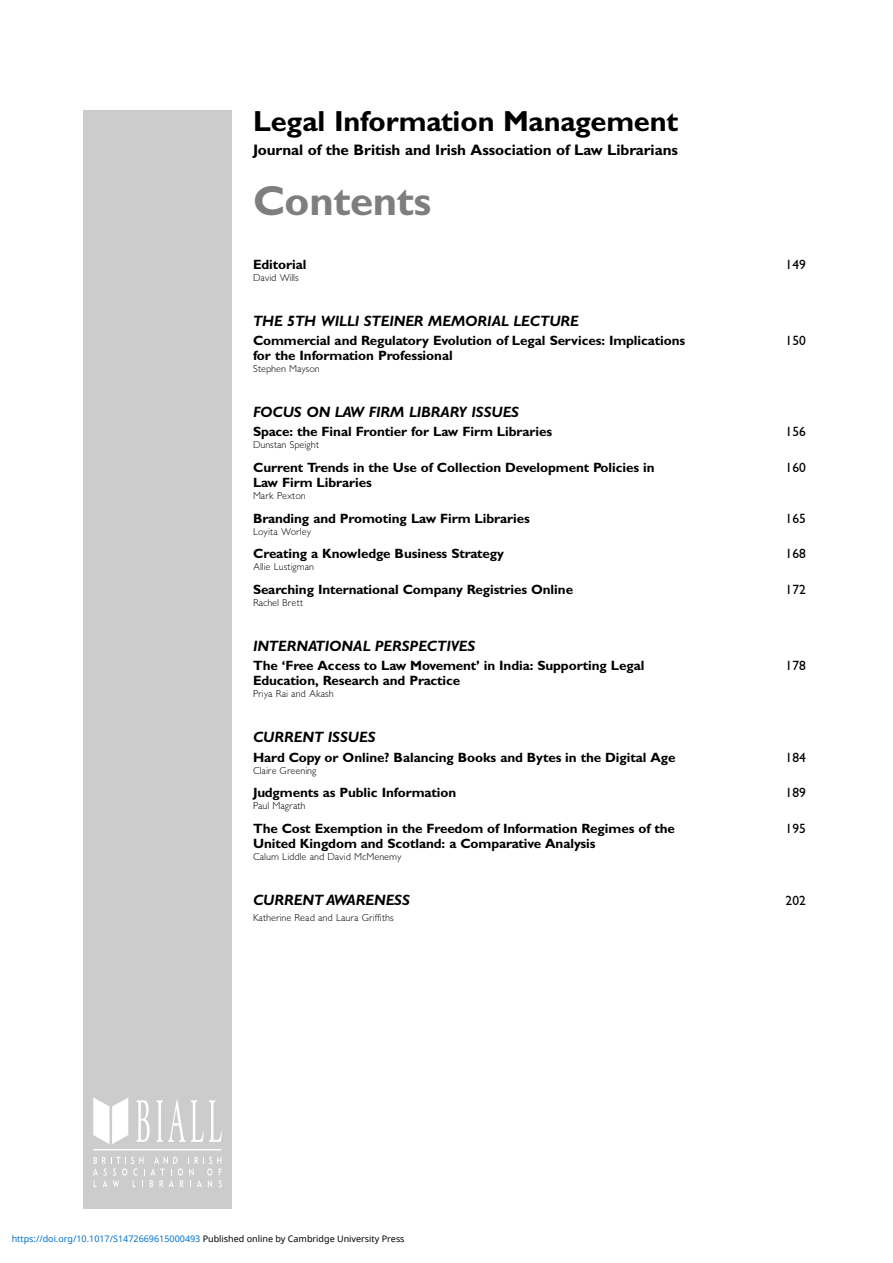
<style>
.page{position:relative;width:893px;height:1263px;background:#fff}
.page>*{position:absolute;margin:0;border:0;box-sizing:border-box;transform-origin:0 0}
.t1{font:42px "Adv T Tdd 0 b 0455.B";color:#7e7e7e}
.t2{font:29.1px "Adv T Tdd 0 b 0455.B";color:#000}
.t3{font:15.3px "Adv T Tdd 0 b 0455.B";color:#000}
.t4{font:15px "Adv TT842 fe 310.BI";color:#000}
.t5{font:13.5px/15px "Adv T Tdd 0 b 0455.B";color:#000}
.t6{font:13.5px "Adv TT96740 c 24";color:#000}
.t7{font:10.5px "Adv C1240";color:#000}
.t8{font:9px "Noto Sans";color:#0172cf}
.s1{font-style:inherit}
.s2{color:#000}
</style>
<div class="page">
<div style="left:83px;top:111px;width:149px;height:1097px;background:#ccc"></div>
<svg style="left:93px;top:1097px;width:35px;height:47px"></svg>
<svg style="left:136px;top:1100px;width:14px;height:42px"></svg>
<svg style="left:156px;top:1100px;width:66px;height:42px"></svg>
<hr style="left:93px;top:1149px;width:128px;height:1px;background:#fff">
<svg style="left:93px;top:1156px;width:129px;height:31px"></svg>
<p class="t2" style="left:253px;top:111px;width:426px">Legal Information Management</p>
<p class="t3" style="left:253px;top:144px;width:426px">Journal of the British and Irish Association of Law Librarians</p>
<p class="t1" style="left:253px;top:186px;width:179px">Contents</p>
<p class="t5" style="left:253px;top:258px;width:55px">Editorial</p>
<p class="t6" style="left:786px;top:260px;width:22px">149</p>
<p class="t7" style="left:253px;top:274px;width:47px">David Wills</p>
<p class="t4" style="left:253px;top:315px;width:327px">THE 5TH WILLI STEINER MEMORIAL LECTURE</p>
<p class="t5" style="left:253px;top:335px;width:433px">Commercial and Regulatory Evolution of Legal Services: Implications for the Information Professional</p>
<p class="t6" style="left:786px;top:336px;width:22px">150</p>
<p class="t7" style="left:253px;top:365px;width:68px">Stephen Mayson</p>
<p class="t4" style="left:253px;top:406px;width:268px">FOCUS ON LAW FIRM LIBRARY ISSUES</p>
<p class="t5" style="left:253px;top:426px;width:300px">Space: the Final Frontier for Law Firm Libraries</p>
<p class="t6" style="left:786px;top:427px;width:22px">156</p>
<p class="t7" style="left:253px;top:441px;width:68px">Dunstan Speight</p>
<p class="t5" style="left:253px;top:461px;width:403px">Current Trends in the Use of Collection Development Policies in<br>Law Firm Libraries</p>
<p class="t6" style="left:786px;top:463px;width:22px">160</p>
<p class="t7" style="left:253px;top:492px;width:54px">Mark Pexton</p>
<p class="t5" style="left:253px;top:512px;width:278px">Branding and Promoting Law Firm Libraries</p>
<p class="t6" style="left:786px;top:513px;width:22px">165</p>
<p class="t7" style="left:253px;top:528px;width:60px">Loyita Worley</p>
<p class="t5" style="left:253px;top:548px;width:252px">Creating a Knowledge Business Strategy</p>
<p class="t6" style="left:786px;top:549px;width:22px">168</p>
<p class="t7" style="left:253px;top:563px;width:63px">Allie Lustigman</p>
<p class="t5" style="left:253px;top:584px;width:321px">Searching International Company Registries Online</p>
<p class="t6" style="left:786px;top:585px;width:22px">172</p>
<p class="t7" style="left:253px;top:599px;width:52px">Rachel Brett</p>
<p class="t4" style="left:253px;top:640px;width:224px">INTERNATIONAL PERSPECTIVES</p>
<p class="t5" style="left:253px;top:660px;width:393px">The <span class="s1">‘</span>Free Access to Law Movement<span class="s1">’</span> in India: Supporting Legal<br>Education, Research and Practice</p>
<p class="t6" style="left:786px;top:661px;width:22px">178</p>
<p class="t7" style="left:253px;top:690px;width:82px">Priya Rai and Akash</p>
<p class="t4" style="left:253px;top:732px;width:124px">CURRENT ISSUES</p>
<p class="t5" style="left:253px;top:751px;width:424px">Hard Copy or Online? Balancing Books and Bytes in the Digital Age</p>
<p class="t6" style="left:786px;top:752px;width:22px">184</p>
<p class="t7" style="left:253px;top:767px;width:65px">Claire Greening</p>
<p class="t5" style="left:253px;top:787px;width:205px">Judgments as Public Information</p>
<p class="t6" style="left:786px;top:788px;width:22px">189</p>
<p class="t7" style="left:253px;top:802px;width:54px">Paul Magrath</p>
<p class="t5" style="left:253px;top:822px;width:423px">The Cost Exemption in the Freedom of Information Regimes of the<br>United Kingdom and Scotland: a Comparative Analysis</p>
<p class="t6" style="left:786px;top:824px;width:22px">195</p>
<p class="t7" style="left:253px;top:853px;width:150px">Calum Liddle and David McMenemy</p>
<p class="t4" style="left:253px;top:894px;width:158px">CURRENT AWARENESS</p>
<p class="t6" style="left:786px;top:895px;width:22px">202</p>
<p class="t7" style="left:253px;top:914px;width:142px">Katherine Read and Laura Griffiths</p>
<p class="t8" style="left:12px;top:1232px;width:394px">https://doi.org/10.1017/S1472669615000493 <span class="s2">Published online by Cambridge University Press</span></p>
</div>
